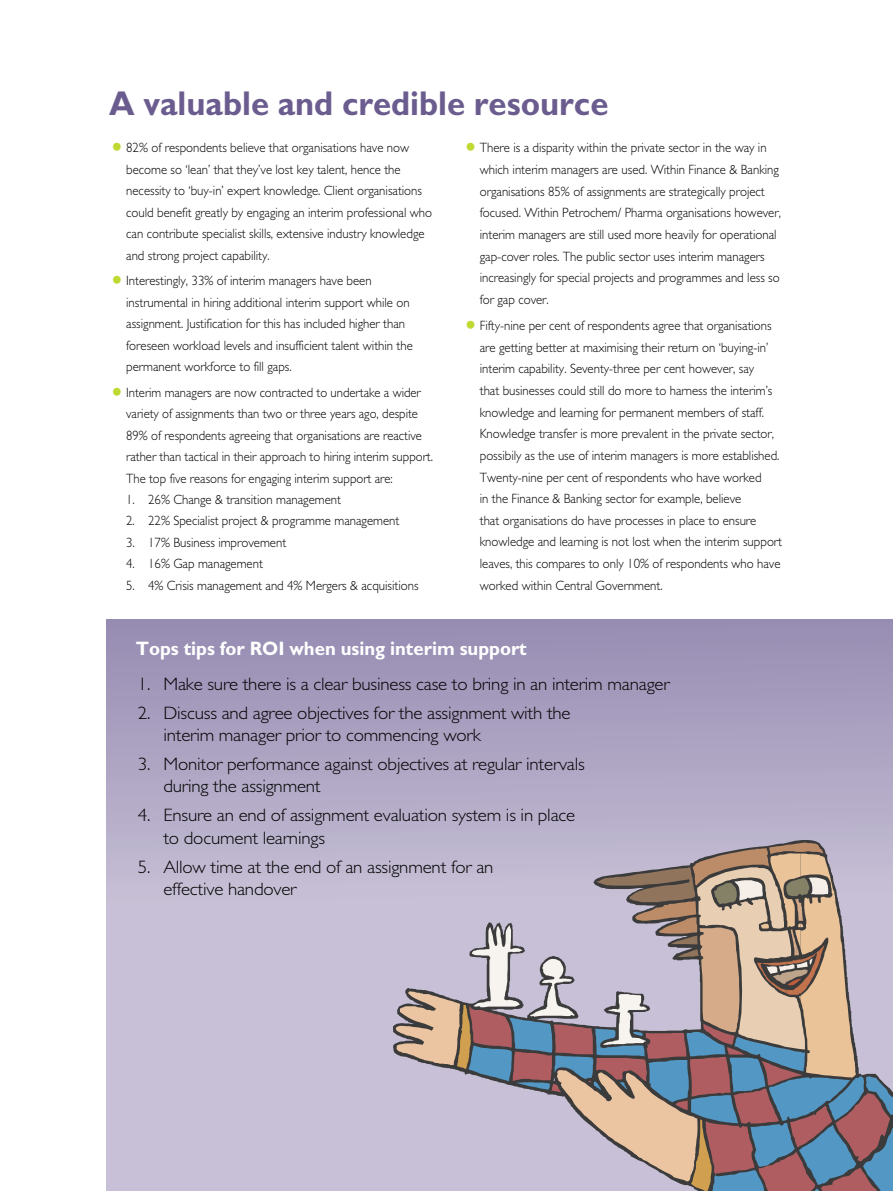
<style>
.page{position:relative;width:893px;height:1191px;background:#fff}
.page>*{position:absolute;margin:0;border:0;box-sizing:border-box;transform-origin:0 0}
.Text{font:700 34.5px "Gill Sans";color:#6b5c8f;scale:.95 1}
.Text-2{font:700 19.5px "Gill Sans";color:#fff;scale:.95 1}
.BODY{font:300 18px/22.5px "Gill Sans";letter-spacing:-.01em;color:#000;scale:1.05 1}
.BODY-2{font:300 13.5px/21.6px "Gill Sans";color:#000;scale:.95 1}
.BODY-3{font:300 13.5px/21.5px "Gill Sans";color:#000;scale:.94 1}
.s1{font-size:33px;color:#bfd832}
</style>
<div class="page">
<div style="left:106px;top:620px;width:787px;height:571px;background:linear-gradient(to bottom,#a399bb,#d3cddf)"></div>
<svg style="left:393px;top:840px;width:500px;height:351px;background:#c3bcd2"></svg>
<svg style="left:396px;top:991px;width:61px;height:170px;background:#c4b4b8"></svg>
<svg style="left:457px;top:842px;width:436px;height:349px;background:#aca0a7"></svg>
<p class="Text" style="left:109px;top:83px;width:527px">A valuable and credible resource</p>
<p class="BODY-2" style="left:126px;top:137px;width:324px;text-indent:-17px"><span class="s1">•</span> 82% of respondents believe that organisations have now become so ‘lean’ that they’ve lost key talent, hence the necessity to ‘buy-in’ expert knowledge. Client organisations could benefit greatly by engaging an interim professional who can contribute specialist skills, extensive industry knowledge and strong project capability.</p>
<p class="BODY-2" style="left:126px;top:270px;width:303px;text-indent:-17px"><span class="s1">•</span> Interestingly, 33% of interim managers have been instrumental in hiring additional interim support while on assignment. Justification for this has included higher than foreseen workload levels and insufficient talent within the permanent workforce to fill gaps.</p>
<p class="BODY-3" style="left:126px;top:381px;width:328px;text-indent:-17px"><span class="s1">•</span> Interim managers are now contracted to undertake a wider variety of assignments than two or three years ago, despite 89% of respondents agreeing that organisations are reactive rather than tactical in their approach to hiring interim support.<br>The top five reasons for engaging interim support are:</p>
<p class="BODY-2" style="left:126px;top:489px;width:228px">1. 26% Change &amp; transition management</p>
<p class="BODY-2" style="left:126px;top:510px;width:289px">2. 22% Specialist project &amp; programme management</p>
<p class="BODY-2" style="left:126px;top:531px;width:170px">3. 17% Business improvement</p>
<p class="BODY-2" style="left:126px;top:553px;width:145px">4. 16% Gap management</p>
<p class="BODY-2" style="left:126px;top:574px;width:309px">5. 4% Crisis management and 4% Mergers &amp; acquisitions</p>
<p class="BODY-2" style="left:480px;top:137px;width:318px;text-indent:-17px"><span class="s1">•</span> There is a disparity within the private sector in the way in which interim managers are used. Within Finance &amp; Banking organisations 85% of assignments are strategically project focused. Within Petrochem/ Pharma organisations however, interim managers are still used more heavily for operational gap-cover roles. The public sector uses interim managers increasingly for special projects and programmes and less so for gap cover.</p>
<p class="BODY-2" style="left:480px;top:315px;width:320px;text-indent:-17px"><span class="s1">•</span> Fifty-nine per cent of respondents agree that organisations are getting better at maximising their return on ‘buying-in’ interim capability. Seventy-three per cent however, say<br>that businesses could still do more to harness the interim’s knowledge and learning for permanent members of staff.<br>Knowledge transfer is more prevalent in the private sector, possibily as the use of interim managers is more established.<br>Twenty-nine per cent of respondents who have worked<br>in the Finance &amp; Banking sector for example, believe<br>that organisations do have processes in place to ensure knowledge and learning is not lost when the interim support leaves, this compares to only 10% of respondents who have worked within Central Government.</p>
<p class="Text-2" style="left:136px;top:636px;width:413px">Tops tips for ROI when using interim support</p>
<p class="BODY" style="left:138px;top:672px;width:508px">1. Make sure there is a clear business case to bring in an interim manager</p>
<p class="BODY" style="left:163px;top:701px;width:389px;text-indent:-26px">2. Discuss and agree objectives for the assignment with the interim manager prior to commencing work</p>
<p class="BODY" style="left:163px;top:752px;width:403px;text-indent:-26px">3. Monitor performance against objectives at regular intervals during the assignment</p>
<p class="BODY" style="left:163px;top:804px;width:394px;text-indent:-26px">4. Ensure an end of assignment evaluation system is in place to document learnings</p>
<p class="BODY" style="left:163px;top:855px;width:316px;text-indent:-26px">5. Allow time at the end of an assignment for an effective handover</p>
</div>
